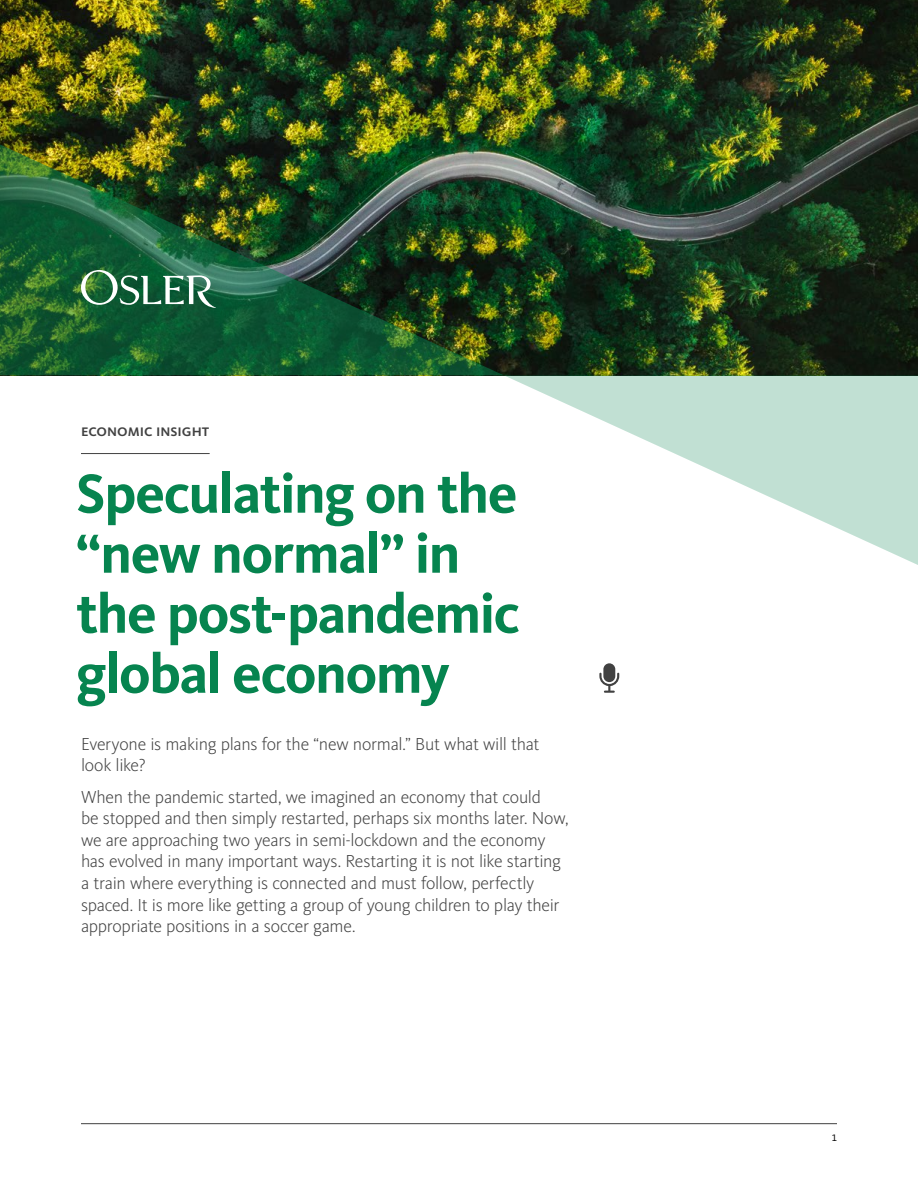
<style>
.page{position:relative;width:918px;height:1188px;background:#fff}
.page>*{position:absolute;margin:0;border:0;box-sizing:border-box;transform-origin:0 0}
.t1{font:700 57px/60px "Kievit Pro";letter-spacing:-.025em;color:#06844f}
.t2{font:300 18px/21.6px "Kievit Pro";letter-spacing:-.02em;color:#414141}
.t3{font:500 16.5px "Kievit Pro";color:#414141}
.t4{font:9.75px "Kievit Pro";color:#000}
</style>
<div class="page">
<img style="left:0;top:0;width:918px;height:375px">
<img style="left:0;top:138px;width:504px;height:237px">
<svg style="left:504px;top:375px;width:414px;height:190px"></svg>
<hr style="left:81px;top:1123px;width:756px;height:1px;background:#414141">
<hr style="left:81px;top:453px;width:129px;height:1px;background:#414141">
<div style="left:603px;top:663px;width:12px;height:19px;background:#414141;border-radius:6px"></div>
<svg style="left:599px;top:673px;width:20px;height:20px"></svg>
<svg style="left:81px;top:270px;width:135px;height:38px"></svg>
<p class="t3" style="left:81px;top:420px;width:130px">economic insight</p>
<h1 class="t1" style="left:76px;top:463px;width:445px">Speculating on the “new normal” in the post-pandemic global economy</h1>
<p class="t2" style="left:81px;top:733px;width:460px">Everyone is making plans for the “new normal.” But what will that look like?</p>
<p class="t2" style="left:81px;top:786px;width:489px">When the pandemic started, we imagined an economy that could<br>be stopped and then simply restarted, perhaps six months later. Now, we are approaching two years in semi-lockdown and the economy has evolved in many important ways. Restarting it is not like starting a train where everything is connected and must follow, perfectly spaced. It is more like getting a group of young children to play their appropriate positions in a soccer game.</p>
<p class="t4" style="left:832px;top:1132px;width:7px">1</p>
</div>
